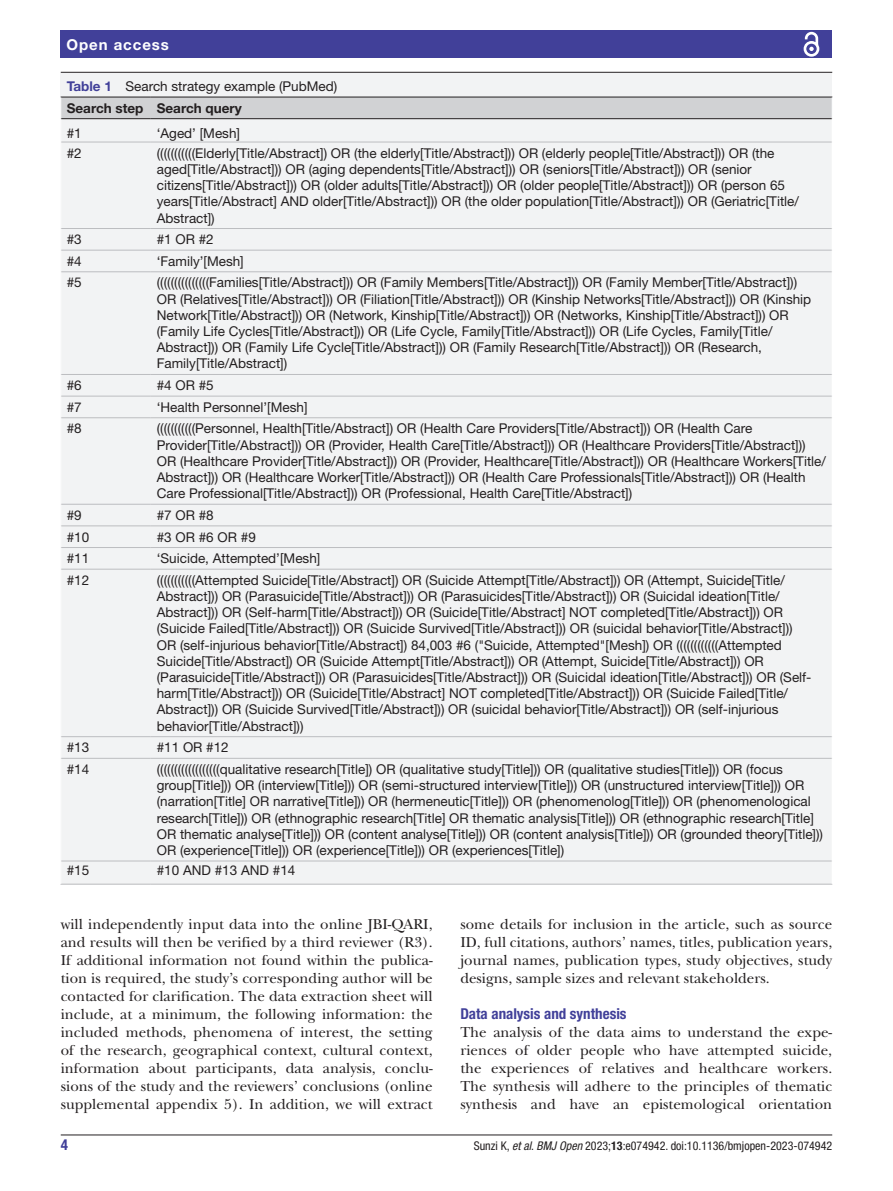
<style>
.page{position:relative;width:893px;height:1191px;background:#fff}
.page>*{position:absolute;margin:0;border:0;box-sizing:border-box;transform-origin:0 0}
.t1{font:15px/18px "New Baskerville";color:#231f20;text-align:justify}
.t2{font:700 condensed 15px "Helvetica Neue LT Std";color:#414099}
.t3{font:700 15px "Helvetica Neue LT Std";letter-spacing:.065em;color:#fff}
.t4{font:13.5px/16.2px "Helvetica Neue LT Std";color:#231f20}
.t5{font:condensed 12px "Helvetica Neue LT Std";color:#231f20}
.s1{font-weight:700;color:#414099}
.s2{font-weight:700}
.s3{font-style:italic}
</style>
<div class="page">
<hr style="left:61px;top:1134px;width:771px;height:1px;background:#231f20">
<div style="left:61px;top:31px;width:771px;height:27px;background:#414099"></div>
<svg style="left:803px;top:31px;width:17px;height:26px"></svg>
<div style="left:61px;top:73px;width:771px;height:811px;background:#f2f3f4"></div>
<hr style="left:61px;top:72px;width:771px;height:1px;background:#231f20">
<hr style="left:61px;top:142px;width:90px;height:1px;background:#bcbdc0">
<hr style="left:151px;top:142px;width:681px;height:1px;background:#bcbdc0">
<hr style="left:61px;top:228px;width:90px;height:1px;background:#bcbdc0">
<hr style="left:151px;top:228px;width:681px;height:1px;background:#bcbdc0">
<hr style="left:61px;top:250px;width:90px;height:1px;background:#bcbdc0">
<hr style="left:151px;top:250px;width:681px;height:1px;background:#bcbdc0">
<hr style="left:61px;top:271px;width:90px;height:1px;background:#bcbdc0">
<hr style="left:151px;top:271px;width:681px;height:1px;background:#bcbdc0">
<hr style="left:61px;top:374px;width:90px;height:1px;background:#bcbdc0">
<hr style="left:151px;top:374px;width:681px;height:1px;background:#bcbdc0">
<hr style="left:61px;top:396px;width:90px;height:1px;background:#bcbdc0">
<hr style="left:151px;top:396px;width:681px;height:1px;background:#bcbdc0">
<hr style="left:61px;top:417px;width:90px;height:1px;background:#bcbdc0">
<hr style="left:151px;top:417px;width:681px;height:1px;background:#bcbdc0">
<hr style="left:61px;top:504px;width:90px;height:1px;background:#bcbdc0">
<hr style="left:151px;top:504px;width:681px;height:1px;background:#bcbdc0">
<hr style="left:61px;top:525px;width:90px;height:1px;background:#bcbdc0">
<hr style="left:151px;top:525px;width:681px;height:1px;background:#bcbdc0">
<hr style="left:61px;top:547px;width:90px;height:1px;background:#bcbdc0">
<hr style="left:151px;top:547px;width:681px;height:1px;background:#bcbdc0">
<hr style="left:61px;top:569px;width:90px;height:1px;background:#bcbdc0">
<hr style="left:151px;top:569px;width:681px;height:1px;background:#bcbdc0">
<hr style="left:61px;top:736px;width:90px;height:1px;background:#bcbdc0">
<hr style="left:151px;top:736px;width:681px;height:1px;background:#bcbdc0">
<hr style="left:61px;top:758px;width:90px;height:1px;background:#bcbdc0">
<hr style="left:151px;top:758px;width:681px;height:1px;background:#bcbdc0">
<hr style="left:61px;top:860px;width:90px;height:1px;background:#bcbdc0">
<hr style="left:61px;top:884px;width:90px;height:1px;background:#bcbdc0">
<hr style="left:151px;top:860px;width:681px;height:1px;background:#bcbdc0">
<hr style="left:151px;top:884px;width:681px;height:1px;background:#bcbdc0">
<svg style="left:60px;top:97px;width:773px;height:45px"></svg>
<p class="t3" style="left:66px;top:35px;width:104px">Open access</p>
<p class="t4" style="left:67px;top:75px;width:272px;line-height:22px"><span class="s1">Table 1</span> Search strategy example (PubMed)<br><span class="s2">Search step Search query</span></p>
<p class="t4" style="left:67px;top:124px;width:17px">#1</p>
<p class="t4" style="left:157px;top:124px;width:85px">‘Aged’ [Mesh]</p>
<p class="t4" style="left:67px;top:145px;width:17px">#2</p>
<p class="t4" style="left:157px;top:145px;width:644px">(((((((((((Elderly[Title/Abstract]) OR (the elderly[Title/Abstract])) OR (elderly people[Title/Abstract])) OR (the aged[Title/Abstract])) OR (aging dependents[Title/Abstract])) OR (seniors[Title/Abstract])) OR (senior citizens[Title/Abstract])) OR (older adults[Title/Abstract])) OR (older people[Title/Abstract])) OR (person 65 years[Title/Abstract] AND older[Title/Abstract])) OR (the older population[Title/Abstract])) OR (Geriatric[Title/ Abstract])</p>
<p class="t4" style="left:67px;top:231px;width:17px">#3</p>
<p class="t4" style="left:157px;top:231px;width:59px">#1 OR #2</p>
<p class="t4" style="left:67px;top:253px;width:17px">#4</p>
<p class="t4" style="left:157px;top:253px;width:89px">‘Family’[Mesh]</p>
<p class="t4" style="left:67px;top:274px;width:17px">#5</p>
<p class="t4" style="left:157px;top:274px;width:656px">(((((((((((((((Families[Title/Abstract])) OR (Family Members[Title/Abstract])) OR (Family Member[Title/Abstract]))<br>OR (Relatives[Title/Abstract])) OR (Filiation[Title/Abstract])) OR (Kinship Networks[Title/Abstract])) OR (Kinship Network[Title/Abstract])) OR (Network, Kinship[Title/Abstract])) OR (Networks, Kinship[Title/Abstract])) OR (Family Life Cycles[Title/Abstract])) OR (Life Cycle, Family[Title/Abstract])) OR (Life Cycles, Family[Title/ Abstract])) OR (Family Life Cycle[Title/Abstract])) OR (Family Research[Title/Abstract])) OR (Research, Family[Title/Abstract])</p>
<p class="t4" style="left:67px;top:377px;width:17px">#6</p>
<p class="t4" style="left:157px;top:377px;width:59px">#4 OR #5</p>
<p class="t4" style="left:67px;top:399px;width:17px">#7</p>
<p class="t4" style="left:157px;top:399px;width:152px">‘Health Personnel’[Mesh]</p>
<p class="t4" style="left:67px;top:420px;width:17px">#8</p>
<p class="t4" style="left:157px;top:420px;width:671px">(((((((((((Personnel, Health[Title/Abstract]) OR (Health Care Providers[Title/Abstract])) OR (Health Care Provider[Title/Abstract])) OR (Provider, Health Care[Title/Abstract])) OR (Healthcare Providers[Title/Abstract]))<br>OR (Healthcare Provider[Title/Abstract])) OR (Provider, Healthcare[Title/Abstract])) OR (Healthcare Workers[Title/ Abstract])) OR (Healthcare Worker[Title/Abstract])) OR (Health Care Professionals[Title/Abstract])) OR (Health Care Professional[Title/Abstract])) OR (Professional, Health Care[Title/Abstract])</p>
<p class="t4" style="left:67px;top:507px;width:17px">#9</p>
<p class="t4" style="left:157px;top:507px;width:59px">#7 OR #8</p>
<p class="t4" style="left:67px;top:528px;width:24px">#10</p>
<p class="t4" style="left:157px;top:528px;width:101px">#3 OR #6 OR #9</p>
<p class="t4" style="left:67px;top:550px;width:24px">#11</p>
<p class="t4" style="left:157px;top:550px;width:165px">‘Suicide, Attempted’[Mesh]</p>
<p class="t4" style="left:67px;top:572px;width:24px">#12</p>
<p class="t4" style="left:157px;top:572px;width:656px">(((((((((((Attempted Suicide[Title/Abstract]) OR (Suicide Attempt[Title/Abstract])) OR (Attempt, Suicide[Title/ Abstract])) OR (Parasuicide[Title/Abstract])) OR (Parasuicides[Title/Abstract])) OR (Suicidal ideation[Title/ Abstract])) OR (Self-harm[Title/Abstract])) OR (Suicide[Title/Abstract] NOT completed[Title/Abstract])) OR (Suicide Failed[Title/Abstract])) OR (Suicide Survived[Title/Abstract])) OR (suicidal behavior[Title/Abstract]))<br>OR (self-injurious behavior[Title/Abstract]) 84,003 #6 ("Suicide, Attempted"[Mesh]) OR ((((((((((((Attempted Suicide[Title/Abstract]) OR (Suicide Attempt[Title/Abstract])) OR (Attempt, Suicide[Title/Abstract])) OR (Parasuicide[Title/Abstract])) OR (Parasuicides[Title/Abstract])) OR (Suicidal ideation[Title/Abstract])) OR (Self&shy;harm[Title/Abstract])) OR (Suicide[Title/Abstract] NOT completed[Title/Abstract])) OR (Suicide Failed[Title/ Abstract])) OR (Suicide Survived[Title/Abstract])) OR (suicidal behavior[Title/Abstract])) OR (self-injurious behavior[Title/Abstract]))</p>
<p class="t4" style="left:67px;top:739px;width:24px">#13</p>
<p class="t4" style="left:157px;top:739px;width:74px">#11 OR #12</p>
<p class="t4" style="left:67px;top:761px;width:24px">#14</p>
<p class="t4" style="left:157px;top:761px;width:668px">((((((((((((((((((qualitative research[Title]) OR (qualitative study[Title])) OR (qualitative studies[Title])) OR (focus group[Title])) OR (interview[Title])) OR (semi-structured interview[Title])) OR (unstructured interview[Title])) OR (narration[Title] OR narrative[Title])) OR (hermeneutic[Title])) OR (phenomenolog[Title])) OR (phenomenological research[Title])) OR (ethnographic research[Title] OR thematic analysis[Title])) OR (ethnographic research[Title] OR thematic analyse[Title])) OR (content analyse[Title])) OR (content analysis[Title])) OR (grounded theory[Title]))<br>OR (experience[Title])) OR (experience[Title])) OR (experiences[Title])</p>
<p class="t4" style="left:67px;top:862px;width:24px">#15</p>
<p class="t4" style="left:157px;top:862px;width:140px">#10 AND #13 AND #14</p>
<p class="t1" style="left:61px;top:915px;width:373px">will independently input data into the online JBI-QARI, and results will then be verified by a third reviewer (R3).<br>If additional information not found within the publica&shy;tion is required, the study’s corresponding author will be contacted for clarification. The data extraction sheet will include, at a minimum, the following information: the included methods, phenomena of interest, the setting of the research, geographical context, cultural context, information about participants, data analysis, conclu&shy;sions of the study and the reviewers’ conclusions (online supplemental appendix 5). In addition, we will extract</p>
<p class="t1" style="left:460px;top:915px;width:373px">some details for inclusion in the article, such as source ID, full citations, authors’ names, titles, publication years, journal names, publication types, study objectives, study designs, sample sizes and relevant stakeholders.</p>
<p class="t2" style="left:460px;top:1005px;width:168px">Data analysis and synthesis</p>
<p class="t1" style="left:460px;top:1023px;width:373px">The analysis of the data aims to understand the expe&shy;riences of older people who have attempted suicide, the experiences of relatives and healthcare workers.<br>The synthesis will adhere to the principles of thematic synthesis and have an epistemological orientation</p>
<p class="t2" style="left:61px;top:1135px;width:9px">4</p>
<p class="t5" style="left:474px;top:1138px;width:360px">Sunzi K, <span class="s3">et al</span>. <span class="s3">BMJ Open</span> 2023;<span class="s2">13</span>:e074942. doi:10.1136/bmjopen-2023-074942</p>
</div>
